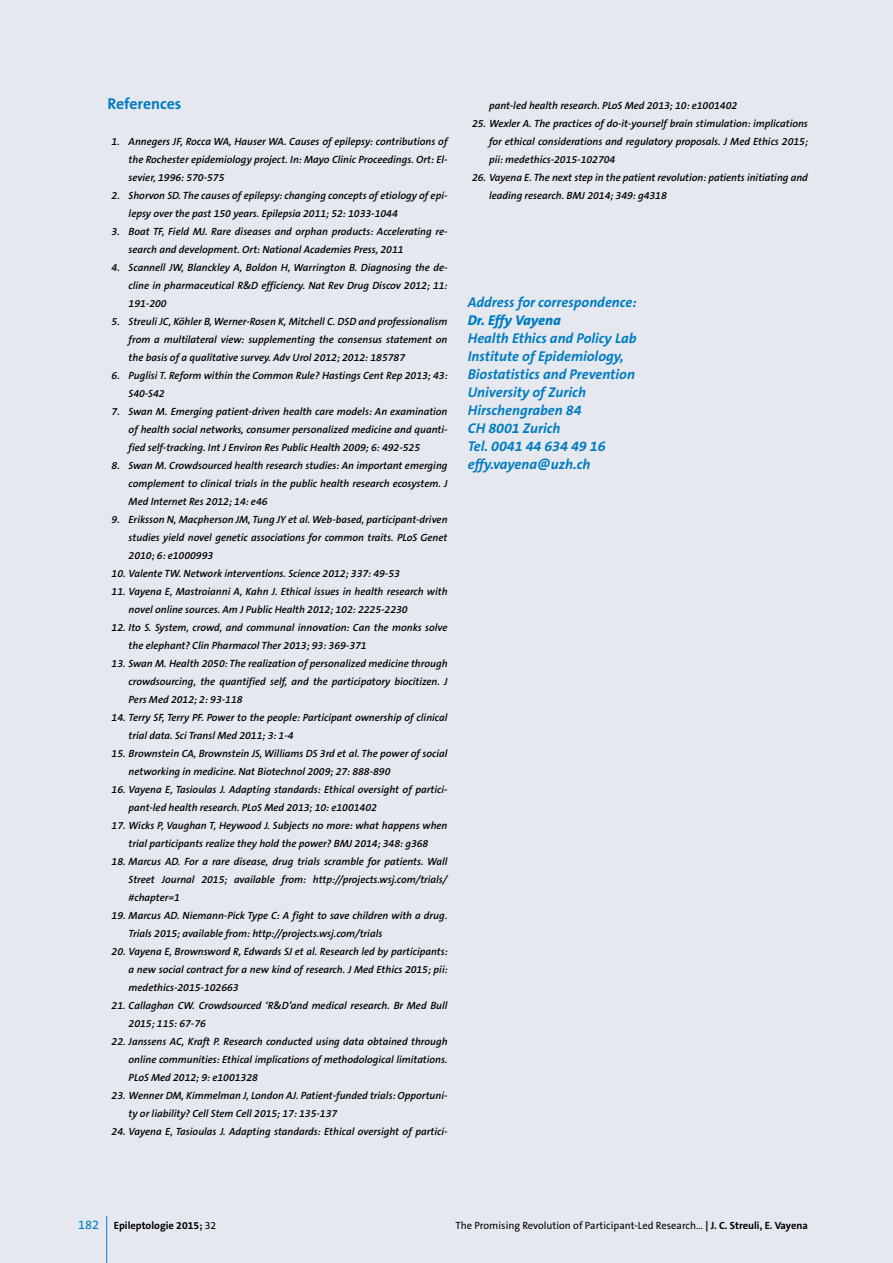
<style>
.page{position:relative;width:893px;height:1263px;background:#e5e9ef}
.page>*{position:absolute;margin:0;border:0;box-sizing:border-box;transform-origin:0 0}
.t1{font:700 15.75px "The Sans B W7";color:#007bc2}
.t2{font:italic 700 14.25px/18px "The Sans B W7";color:#007bc2}
.t3{font:italic 800 14.25px "The Sans B W8";color:#007bc2}
.t4{font:italic 600 10.5px/18px "The Sans B W6";color:#000}
.t5{font:10.5px "The Sans B W5 Plain";color:#000}
.t6{font:700 10.5px "The Sans B W7";color:#000}
.s1{font-family:"The Sans B W5 Plain";font-weight:400;font-size:12.75px;color:#007bc2}
.s2{font-family:"The Sans B W5 Plain";font-weight:400}
.s3{font-family:"The Sans B W7";font-weight:700}
</style>
<div class="page">
<hr style="left:106px;top:1216px;width:1px;height:47px;background:#007bc2">
<h1 class="t1" style="left:107px;top:94px;width:76px">References</h1>
<p class="t4" style="left:129px;top:133px;width:320px;text-align:justify;text-indent:-17px">1. Annegers JF, Rocca WA, Hauser WA. Causes of epilepsy: contributions of the Rochester epidemiology project. In: Mayo Clinic Proceedings. Ort: El&shy;sevier, 1996: 570-575</p>
<p class="t4" style="left:129px;top:187px;width:320px;text-indent:-17px">2. Shorvon SD. The causes of epilepsy: changing concepts of etiology of epi&shy;lepsy over the past 150 years. Epilepsia 2011; 52: 1033-1044</p>
<p class="t4" style="left:129px;top:223px;width:320px;text-indent:-17px">3. Boat TF, Field MJ. Rare diseases and orphan products: Accelerating re&shy;search and development. Ort: National Academies Press, 2011</p>
<p class="t4" style="left:129px;top:259px;width:321px;text-align:justify;text-indent:-17px">4. Scannell JW, Blanckley A, Boldon H, Warrington B. Diagnosing the de&shy;cline in pharmaceutical R&amp;D efficiency. Nat Rev Drug Discov 2012; 11:<br>191-200</p>
<p class="t4" style="left:129px;top:313px;width:320px;text-align:justify;text-indent:-17px">5. Streuli JC, Köhler B, Werner-Rosen K, Mitchell C. DSD and professionalism from a multilateral view: supplementing the consensus statement on the basis of a qualitative survey. Adv Urol 2012; 2012: 185787</p>
<p class="t4" style="left:129px;top:367px;width:321px;text-indent:-17px">6. Puglisi T. Reform within the Common Rule? Hastings Cent Rep 2013; 43:<br>S40-S42</p>
<p class="t4" style="left:129px;top:403px;width:320px;text-align:justify;text-indent:-17px">7. Swan M. Emerging patient-driven health care models: An examination of health social networks, consumer personalized medicine and quanti&shy;fied self-tracking. Int J Environ Res Public Health 2009; 6: 492-525</p>
<p class="t4" style="left:129px;top:457px;width:320px;text-align:justify;text-indent:-17px">8. Swan M. Crowdsourced health research studies: An important emerging complement to clinical trials in the public health research ecosystem. J Med Internet Res 2012; 14: e46</p>
<p class="t4" style="left:129px;top:511px;width:320px;text-align:justify;text-indent:-17px">9. Eriksson N, Macpherson JM, Tung JY et al. Web-based, participant-driven studies yield novel genetic associations for common traits. PLoS Genet 2010; 6: e1000993</p>
<p class="t4" style="left:112px;top:565px;width:290px">10. Valente TW. Network interventions. Science 2012; 337: 49-53</p>
<p class="t4" style="left:129px;top:583px;width:320px;text-indent:-17px">11. Vayena E, Mastroianni A, Kahn J. Ethical issues in health research with novel online sources. Am J Public Health 2012; 102: 2225-2230</p>
<p class="t4" style="left:129px;top:619px;width:320px;text-indent:-17px">12. Ito S. System, crowd, and communal innovation: Can the monks solve the elephant? Clin Pharmacol Ther 2013; 93: 369-371</p>
<p class="t4" style="left:129px;top:655px;width:320px;text-align:justify;text-indent:-17px">13. Swan M. Health 2050: The realization of personalized medicine through crowdsourcing, the quantified self, and the participatory biocitizen. J Pers Med 2012; 2: 93-118</p>
<p class="t4" style="left:129px;top:709px;width:320px;text-indent:-17px">14. Terry SF, Terry PF. Power to the people: Participant ownership of clinical trial data. Sci Transl Med 2011; 3: 1-4</p>
<p class="t4" style="left:129px;top:745px;width:320px;text-indent:-17px">15. Brownstein CA, Brownstein JS, Williams DS 3rd et al. The power of social networking in medicine. Nat Biotechnol 2009; 27: 888-890</p>
<p class="t4" style="left:129px;top:781px;width:320px;text-indent:-17px">16. Vayena E, Tasioulas J. Adapting standards: Ethical oversight of partici&shy;pant-led health research. PLoS Med 2013; 10: e1001402</p>
<p class="t4" style="left:112px;top:817px;width:337px;text-align:center">17. Wicks P, Vaughan T, Heywood J. Subjects no more: what happens when trial participants realize they hold the power? BMJ 2014; 348: g368</p>
<p class="t4" style="left:129px;top:853px;width:320px;text-align:justify;text-indent:-17px">18. Marcus AD. For a rare disease, drug trials scramble for patients. Wall Street Journal 2015; available from: http://projects.wsj.com/trials/ #chapter=1</p>
<p class="t4" style="left:129px;top:907px;width:320px;text-indent:-17px">19. Marcus AD. Niemann-Pick Type C: A fight to save children with a drug.<br>Trials 2015; available from: http://projects.wsj.com/trials</p>
<p class="t4" style="left:129px;top:943px;width:321px;text-align:justify;text-indent:-17px">20. Vayena E, Brownsword R, Edwards SJ et al. Research led by participants: a new social contract for a new kind of research. J Med Ethics 2015; pii: medethics-2015-102663</p>
<p class="t4" style="left:129px;top:997px;width:320px;text-indent:-17px">21. Callaghan CW. Crowdsourced ‘R&amp;D’and medical research. Br Med Bull<br>2015; 115: 67-76</p>
<p class="t4" style="left:129px;top:1033px;width:320px;text-align:justify;text-indent:-17px">22. Janssens AC, Kraft P. Research conducted using data obtained through online communities: Ethical implications of methodological limitations.<br>PLoS Med 2012; 9: e1001328</p>
<p class="t4" style="left:129px;top:1087px;width:320px;text-indent:-17px">23. Wenner DM, Kimmelman J, London AJ. Patient-funded trials: Opportuni&shy;ty or liability? Cell Stem Cell 2015; 17: 135-137</p>
<p class="t4" style="left:112px;top:1123px;width:337px">24. Vayena E, Tasioulas J. Adapting standards: Ethical oversight of partici-</p>
<p class="t4" style="left:489px;top:97px;width:250px">pant-led health research. PLoS Med 2013; 10: e1001402</p>
<p class="t4" style="left:489px;top:115px;width:321px;text-align:justify;text-indent:-17px">25. Wexler A. The practices of do-it-yourself brain stimulation: implications for ethical considerations and regulatory proposals. J Med Ethics 2015; pii: medethics-2015-102704</p>
<p class="t4" style="left:489px;top:169px;width:320px;text-indent:-17px">26. Vayena E. The next step in the patient revolution: patients initiating and leading research. BMJ 2014; 349: g4318</p>
<h2 class="t2" style="left:468px;top:294px;width:170px">Address for correspondence:</h2>
<h2 class="t3" style="left:468px;top:311px;width:95px">Dr. Effy Vayena</h2>
<h2 class="t2" style="left:468px;top:330px;width:170px">Health Ethics and Policy Lab<br>Institute of Epidemiology,<br>Biostatistics and Prevention<br>University of Zurich<br>Hirschengraben 84<br>CH 8001 Zurich<br>Tel. 0041 44 634 49 16 effy.vayena@uzh.ch</h2>
<p class="t6" style="left:78px;top:1218px;width:140px"><span class="s1">182</span> Epileptologie 2015; <span class="s2">32</span></p>
<p class="t5" style="left:455px;top:1218px;width:354px">The Promising Revolution of Participant-Led Research... <span class="s3">| J. C. Streuli, E. Vayena</span></p>
</div>
